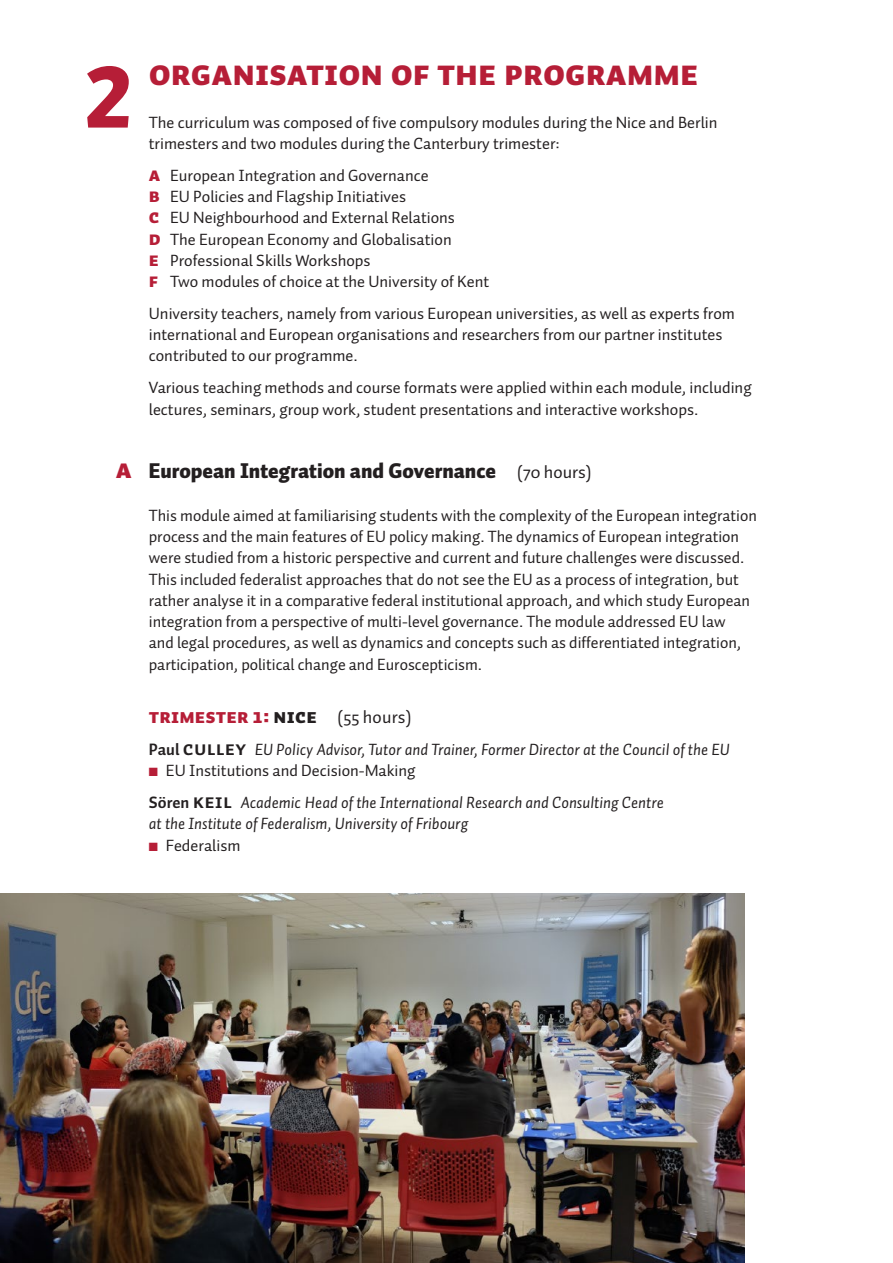
<style>
.page{position:relative;width:893px;height:1263px;background:#fff}
.page>*{position:absolute;margin:0;border:0;box-sizing:border-box;transform-origin:0 0}
.t1{font:900 87px "Auto Pro";color:#b61e37}
.t2{font:36px "Auto Pro Black Small Caps";color:#b61e37}
.t3{font:900 21px "Auto Pro";color:#231f20}
.t4{font:20.25px "Auto Pro Black Small Caps";letter-spacing:.01em;color:#b61e37}
.t5{font:16.5px/21.3px "Auto Pro";color:#231f20}
.t6{font:16.5px/21.3px "Auto Pro Regular Italic 1";color:#231f20}
.s1{font-family:"Auto Pro Black Small Caps";font-size:19.5px;color:#b61e37}
.s2{font-family:"Auto Pro Black Small Caps";font-weight:400;font-size:27px;color:#b61e37}
.s3{font-weight:400;font-size:18px}
.s4{color:#231f20}
.s5{font-family:"Auto Pro";font-size:18px;color:#231f20}
.s6{font-family:"Auto Pro";font-weight:700}
.s7{font-family:"Auto Pro Bold Small Caps";font-size:20.25px}
.s8{color:#b61e37}
</style>
<div class="page">
<img style="left:0;top:893px;width:744px;height:370px">
<h1 class="t1" style="left:85px;top:35px;width:49px">2</h1>
<h2 class="t2" style="left:149px;top:47px;width:551px">organisation of the programme</h2>
<p class="t5" style="left:149px;top:111px;width:570px">The curriculum was composed of five compulsory modules during the Nice and Berlin trimesters and two modules during the Canterbury trimester:</p>
<p class="t5" style="left:149px;top:164px;width:342px"><span class="s1">a</span> European Integration and Governance<br><span class="s1">b</span> EU Policies and Flagship Initiatives<br><span class="s1">c</span> EU Neighbourhood and External Relations<br><span class="s1">d</span> The European Economy and Globalisation<br><span class="s1">e</span> Professional Skills Workshops<br><span class="s1">f</span> Two modules of choice at the University of Kent</p>
<p class="t5" style="left:149px;top:302px;width:588px">University teachers, namely from various European universities, as well as experts from international and European organisations and researchers from our partner institutes contributed to our programme.</p>
<p class="t5" style="left:149px;top:377px;width:604px">Various teaching methods and course formats were applied within each module, including lectures, seminars, group work, student presentations and interactive workshops.</p>
<p class="t3" style="left:116px;top:456px;width:477px"><span class="s2">a</span> European Integration and Governance <span class="s3">(70 hours)</span></p>
<p class="t5" style="left:149px;top:504px;width:610px">This module aimed at familiarising students with the complexity of the European integration process and the main features of EU policy making. The dynamics of European integration were studied from a historic perspective and current and future challenges were discussed.<br>This included federalist approaches that do not see the EU as a process of integration, but rather analyse it in a comparative federal institutional approach, and which study European integration from a perspective of multi-level governance. The module addressed EU law<br>and legal procedures, as well as dynamics and concepts such as differentiated integration, participation, political change and Euroscepticism.</p>
<p class="t4" style="left:149px;top:701px;width:264px">trimester 1: <span class="s4">nice</span> <span class="s5">(55 hours)</span></p>
<p class="t6" style="left:149px;top:738px;width:582px"><span class="s6">Paul</span> <span class="s7">culley</span> EU Policy Advisor, Tutor and Trainer, Former Director at the Council of the EU</p>
<p class="t5" style="left:149px;top:759px;width:268px"><span class="s8">■</span> EU Institutions and Decision-Making</p>
<p class="t6" style="left:149px;top:791px;width:517px"><span class="s6">Sören</span> <span class="s7">keil</span> Academic Head of the International Research and Consulting Centre at the Institute of Federalism, University of Fribourg</p>
<p class="t5" style="left:149px;top:834px;width:93px"><span class="s8">■</span> Federalism</p>
</div>
